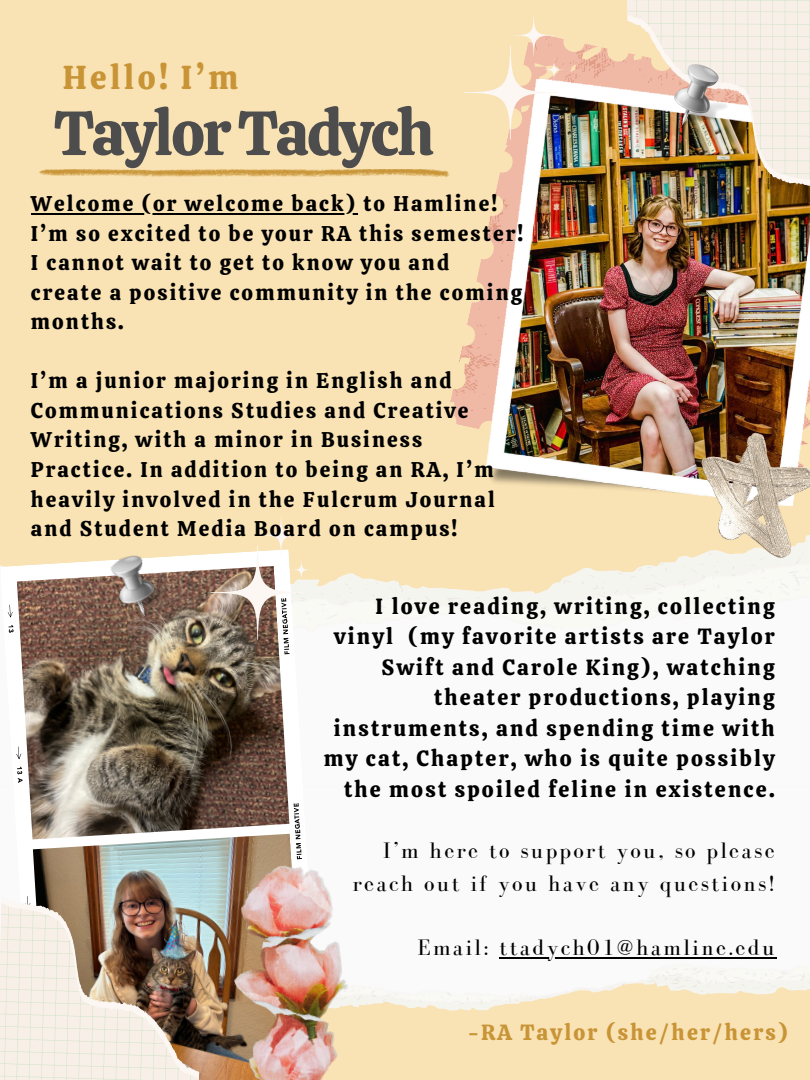
<style>
.page{position:relative;width:810px;height:1080px;background:#f9e2b3}
.page>*{position:absolute;margin:0;border:0;box-sizing:border-box;transform-origin:0 0}
.t1{font:62.31px "Calistoga";letter-spacing:-.035em;color:#4d4d4d}
.t2{font:33px "Calistoga";letter-spacing:.1em;color:#c89436}
.t3{font:23.12px/32.4px "Bodoni FLF";letter-spacing:.1em;color:#000;text-align:right}
.t4{font:21.88px/30.5px "Calistoga";letter-spacing:.1em;color:#000;text-align:right}
.t5{font:21.88px "Calistoga";letter-spacing:.1em;color:#c89436}
.t6{font:21.25px/29.5px "Calistoga";letter-spacing:.1em;color:#000}
</style>
<div class="page">
<img style="left:322px;top:554px;width:488px;height:457px">
<hr style="left:500px;top:957px;width:277px;height:2px;background:#000">
<svg style="left:450px;top:44px;width:177px;height:385px"></svg>
<img style="left:486px;top:79px;width:324px;height:417px">
<svg style="left:0;top:554px;width:322px;height:343px;background:#faf8f2"></svg>
<img style="left:33px;top:839px;width:190px;height:241px">
<img style="left:17px;top:566px;width:194px;height:273px">
<img style="left:627px;top:0;width:183px;height:191px">
<img style="left:674px;top:65px;width:56px;height:62px">
<img style="left:100px;top:554px;width:83px;height:69px">
<svg style="left:39px;top:169px;width:419px;height:9px"></svg>
<img style="left:702px;top:433px;width:108px;height:125px">
<svg style="left:0;top:897px;width:204px;height:183px"></svg>
<svg style="left:0;top:901px;width:203px;height:179px;background:#9d8c7a"></svg>
<img style="left:0;top:906px;width:199px;height:174px">
<img style="left:223px;top:860px;width:137px;height:220px">
<svg style="left:463px;top:14px;width:102px;height:126px"></svg>
<img style="left:211px;top:515px;width:103px;height:550px">
<hr style="left:31px;top:213px;width:326px;height:2px;background:#000">
<p class="t2" style="left:63px;top:56px;width:177px">Hello! I’m</p>
<p class="t1" style="left:54px;top:93px;width:382px">TaylorTadych</p>
<h1 class="t6" style="left:31px;top:189px;width:468px">Welcome (or welcome back) to Hamline!</h1>
<p class="t6" style="left:31px;top:219px;width:494px">I’m so excited to be your RA this semester!<br>I cannot wait to get to know you and create a positive community in the coming months.</p>
<p class="t6" style="left:31px;top:366px;width:466px">I’m a junior majoring in English and Communications Studies and Creative Writing, with a minor in Business Practice. In addition to being an RA, I’m heavily involved in the Fulcrum Journal and Student Media Board on campus!</p>
<p class="t4" style="left:324px;top:591px;width:453px">I love reading, writing, collecting vinyl (my favorite artists are Taylor Swift and Carole King), watching theater productions, playing instruments, and spending time with my cat, Chapter, who is quite possibly the most spoiled feline in existence.</p>
<p class="t3" style="left:353px;top:834px;width:424px">I’m here to support you, so please reach out if you have any questions!</p>
<p class="t3" style="left:417px;top:931px;width:73px">Email:</p>
<p class="t3" style="left:500px;top:931px;width:277px">ttadych01@hamline.edu</p>
<p class="t5" style="left:468px;top:1018px;width:321px">-RA Taylor (she/her/hers)</p>
</div>
